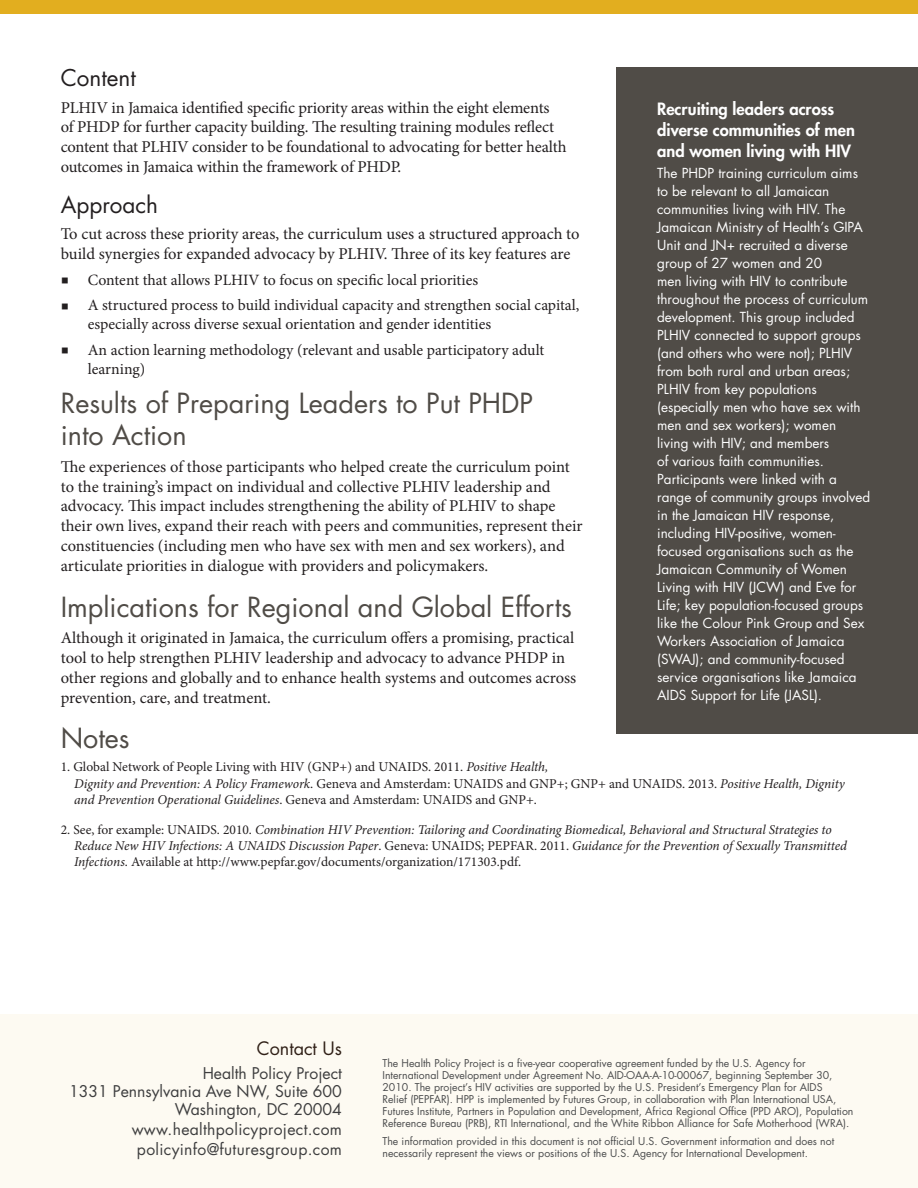
<style>
.page{position:relative;width:918px;height:1188px;background:#fff}
.page>*{position:absolute;margin:0;border:0;box-sizing:border-box;transform-origin:0 0}
.Heading_1{font:27px/32.4px "Futura Std";color:#504c47}
.Heading_2{font:22.5px "Futura Std";color:#231f20}
.t1{font:18px "Futura Std";color:#302017}
.Body{font:16.5px/19.8px "Minion Pro";letter-spacing:-.005em;color:#231f20}
.Authors{font:800 16.5px/21px "Futura Std";color:#fff}
.t2{font:15.75px/18.9px "Minion Pro";color:#231f20}
.Contact_Body{font:15.75px/18px "Futura Std";color:#3e3e3f;text-align:right}
.Contact_Body-2{font:15.75px "Futura Std";letter-spacing:.02em;color:#3e3e3f}
.Authors-2{font:13.5px/18px "Futura Std";color:#fff}
.Body-2{font:italic 13.5px/16.2px "Minion Pro";letter-spacing:-.01em;color:#231f20}
.Body-3{font:13.5px/16.2px "Minion Pro";color:#231f20}
.Fine_Print{font:10.5px/12px "Futura Std";color:#4b4c4d}
.s1{font-style:italic}
.s2{font-style:normal}
</style>
<div class="page">
<div style="left:0;top:0;width:918px;height:14px;background:#e2ae1f"></div>
<div style="left:0;top:1014px;width:918px;height:174px;background:#fdfaf2"></div>
<div style="left:617px;top:68px;width:301px;height:666px;background:#504c47"></div>
<p class="Heading_2" style="left:61px;top:63px;width:77px">Content</p>
<p class="Body" style="left:61px;top:98px;width:507px">PLHIV in Jamaica identified specific priority areas within the eight elements of PHDP for further capacity building. The resulting training modules reflect content that PLHIV consider to be foundational to advocating for better health outcomes in Jamaica within the framework of PHDP.</p>
<p class="Heading_2" style="left:61px;top:190px;width:99px">Approach</p>
<p class="Body" style="left:61px;top:224px;width:520px">To cut across these priority areas, the curriculum uses a structured approach to build synergies for expanded advocacy by PLHIV. Three of its key features are</p>
<p class="t2" style="left:88px;top:270px;width:392px">Content that allows PLHIV to focus on specific local priorities</p>
<p class="t2" style="left:88px;top:296px;width:493px">A structured process to build individual capacity and strengthen social capital, especially across diverse sexual orientation and gender identities</p>
<p class="t2" style="left:88px;top:340px;width:458px">An action learning methodology (relevant and usable participatory adult learning)</p>
<p class="Heading_1" style="left:61px;top:387px;width:474px">Results of Preparing Leaders to Put PHDP into Action</p>
<p class="Body" style="left:61px;top:457px;width:523px">The experiences of those participants who helped create the curriculum point to the training’s impact on individual and collective PLHIV leadership and advocacy. This impact includes strengthening the ability of PLHIV to shape their own lives, expand their reach with peers and communities, represent their constituencies (including men who have sex with men and sex workers), and articulate priorities in dialogue with providers and policymakers.</p>
<p class="Heading_1" style="left:61px;top:591px;width:513px">Implications for Regional and Global Efforts</p>
<p class="Body" style="left:61px;top:628px;width:517px">Although it originated in Jamaica, the curriculum offers a promising, practical tool to help strengthen PLHIV leadership and advocacy to advance PHDP in other regions and globally and to enhance health systems and outcomes across prevention, care, and treatment.</p>
<p class="Heading_1" style="left:61px;top:723px;width:70px">Notes</p>
<p class="Body-3" style="left:74px;top:759px;width:772px;text-indent:-14px">1. Global Network of People Living with HIV (GNP+) and UNAIDS. 2011. <span class="s1">Positive Health,<br>Dignity and Prevention: A Policy Framework</span>. Geneva and Amsterdam: UNAIDS and GNP+; GNP+ and UNAIDS. 2013. <span class="s1">Positive Health, Dignity and Prevention Operational Guidelines</span>. Geneva and Amsterdam: UNAIDS and GNP+.</p>
<p class="Body-2" style="left:74px;top:821px;width:774px;text-indent:-14px"><span class="s2">2. See, for example: UNAIDS. 2010.</span> Combination HIV Prevention: Tailoring and Coordinating Biomedical, Behavioral and Structural Strategies to<br>Reduce New HIV Infections: A UNAIDS Discussion Paper<span class="s2">. Geneva: UNAIDS; PEPFAR. 2011.</span> Guidance for the Prevention of Sexually Transmitted<br>Infections<span class="s2">. Available at http://www.pepfar.gov/documents/organization/171303.pdf.</span></p>
<p class="Authors" style="left:657px;top:98px;width:199px">Recruiting leaders across diverse communities of men and women living with HIV</p>
<p class="Authors-2" style="left:657px;top:165px;width:215px">The PHDP training curriculum aims to be relevant to all Jamaican communities living with HIV. The<br>Jamaican Ministry of Health’s GIPA<br>Unit and JN+ recruited a diverse group of 27 women and 20<br>men living with HIV to contribute throughout the process of curriculum development. This group included<br>PLHIV connected to support groups (and others who were not); PLHIV from both rural and urban areas;<br>PLHIV from key populations (especially men who have sex with men and sex workers); women living with HIV; and members<br>of various faith communities.<br>Participants were linked with a range of community groups involved in the Jamaican HIV response, including HIV-positive, women&shy;focused organisations such as the<br>Jamaican Community of Women<br>Living with HIV (JCW) and Eve for<br>Life; key population-focused groups like the Colour Pink Group and Sex<br>Workers Association of Jamaica (SWAJ); and community-focused service organisations like Jamaica<br>AIDS Support for Life (JASL).</p>
<p class="t1" style="left:257px;top:1037px;width:87px">Contact Us</p>
<p class="Contact_Body" style="left:69px;top:1064px;width:274px">Health Policy Project<br>1331 Pennsylvania Ave NW, Suite 600<br>Washington, DC 20004</p>
<p class="Contact_Body-2" style="left:132px;top:1119px;width:212px">www.healthpolicyproject.com</p>
<p class="Contact_Body-2" style="left:137px;top:1139px;width:207px">policyinfo@futuresgroup.com</p>
<p class="Fine_Print" style="left:382px;top:1057px;width:472px">The Health Policy Project is a five-year cooperative agreement funded by the U.S. Agency for International Development under Agreement No. AID-OAA-A-10-00067, beginning September 30, 2010. The project’s HIV activities are supported by the U.S. President’s Emergency Plan for AIDS<br>Relief (PEPFAR). HPP is implemented by Futures Group, in collaboration with Plan International USA, Futures Institute, Partners in Population and Development, Africa Regional Office (PPD ARO), Population Reference Bureau (PRB), RTI International, and the White Ribbon Alliance for Safe Motherhood (WRA).</p>
<p class="Fine_Print" style="left:382px;top:1136px;width:453px">The information provided in this document is not official U.S. Government information and does not necessarily represent the views or positions of the U.S. Agency for International Development.</p>
</div>
